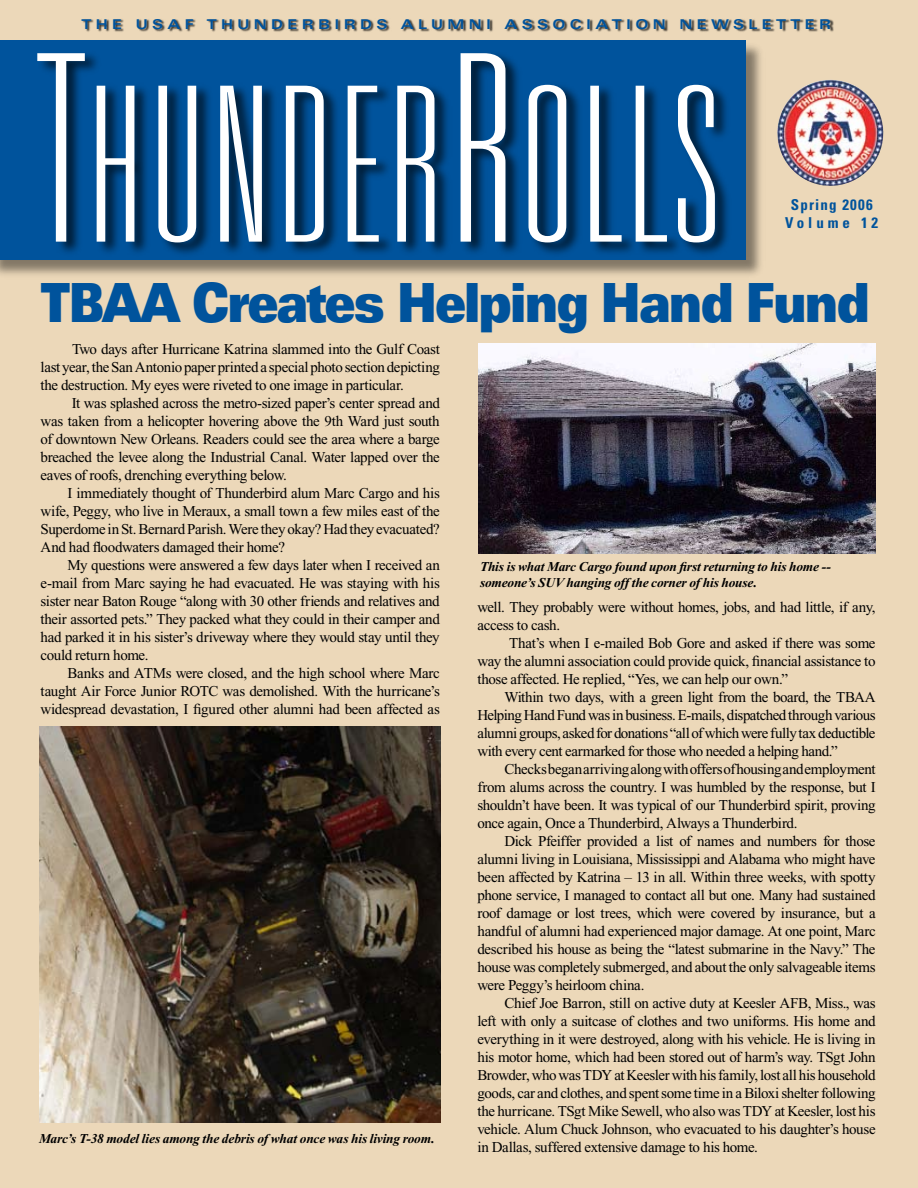
<style>
.page{position:relative;width:918px;height:1188px;background:#ecd8b9}
.page>*{position:absolute;margin:0;border:0;box-sizing:border-box;transform-origin:0 0}
.t1{font:100 ultra-condensed 216px "Univers";letter-spacing:.045em;color:#fff}
.t2{font:900 expanded 54px "Univers";letter-spacing:-.05em;color:#00539c;scale:.68 1}
.t3{font:15px/18px "Times New Roman";letter-spacing:-.025em;color:#000;text-align:justify}
.t4{font:700 condensed 15px/18px "Univers";letter-spacing:.08em;color:#00539c;text-align:center}
.t5{font:italic 700 13.5px/16.2px "Times New Roman";letter-spacing:-.02em;color:#000}
.t6{font:700 expanded 13.5px "Univers";letter-spacing:.32em;color:#00539c}
.s1{font-size:261px}
</style>
<div class="page">
<div style="left:81px;top:18px;width:753px;height:15px;background:#000;opacity:.75"></div>
<div style="left:0;top:41px;width:766px;height:239px;background:#000;opacity:.45"></div>
<div style="left:0;top:40px;width:745px;height:220px;background:#00539c"></div>
<div style="left:36px;top:50px;width:697px;height:209px;background:#000;opacity:.7"></div>
<img style="left:830px;top:80px;width:54px;height:80px">
<img style="left:39px;top:726px;width:402px;height:396px">
<img style="left:478px;top:343px;width:398px;height:211px">
<p class="t6" style="left:81px;top:16px;width:751px">THE USAF THUNDERBIRDS ALUMNI ASSOCIATION NEWSLETTER</p>
<h1 class="t1" style="left:39px;top:55px;width:681px"><span class="s1">T</span>HUNDER<span class="s1">R</span>OLLS</h1>
<p class="t4" style="left:785px;top:196px;width:94px">Spring 2006<br>Volume 12</p>
<h2 class="t2" style="left:41px;top:270px;width:1221px">TBAA Creates Helping Hand Fund</h2>
<p class="t3" style="left:41px;top:340px;width:401px;text-indent:31px">Two days after Hurricane Katrina slammed into the Gulf Coast last year, the San Antonio paper printed a special photo section depicting the destruction. My eyes were riveted to one image in particular.</p>
<p class="t3" style="left:41px;top:394px;width:401px;text-indent:31px">It was splashed across the metro-sized paper’s center spread and was taken from a helicopter hovering above the 9th Ward just south of downtown New Orleans. Readers could see the area where a barge breached the levee along the Industrial Canal. Water lapped over the eaves of roofs, drenching everything below.</p>
<p class="t3" style="left:41px;top:484px;width:401px;text-indent:27px">I immediately thought of Thunderbird alum Marc Cargo and his wife, Peggy, who live in Meraux, a small town a few miles east of the Superdome in St. Bernard Parish. Were they okay? Had they evacuated?<br>And had floodwaters damaged their home?</p>
<p class="t3" style="left:41px;top:556px;width:401px;text-indent:27px">My questions were answered a few days later when I received an e-mail from Marc saying he had evacuated. He was staying with his sister near Baton Rouge “along with 30 other friends and relatives and their assorted pets.” They packed what they could in their camper and had parked it in his sister’s driveway where they would stay until they could return home.</p>
<p class="t3" style="left:41px;top:664px;width:401px;text-indent:27px">Banks and ATMs were closed, and the high school where Marc taught Air Force Junior ROTC was demolished. With the hurricane’s widespread devastation, I figured other alumni had been affected as</p>
<p class="t5" style="left:39px;top:1131px;width:397px">Marc’s T-38 model lies among the debris of what once was his living room.</p>
<p class="t5" style="left:480px;top:558px;width:352px">This is what Marc Cargo found upon first returning to his home -- someone’s SUV hanging off the corner of his house.</p>
<p class="t3" style="left:477px;top:598px;width:400px">well. They probably were without homes, jobs, and had little, if any, access to cash.</p>
<p class="t3" style="left:477px;top:634px;width:400px;text-indent:32px">That’s when I e-mailed Bob Gore and asked if there was some way the alumni association could provide quick, financial assistance to those affected. He replied, “Yes, we can help our own.”</p>
<p class="t3" style="left:477px;top:688px;width:400px;text-indent:27px">Within two days, with a green light from the board, the TBAA Helping Hand Fund was in business. E-mails, dispatched through various alumni groups, asked for donations “all of which were fully tax deductible with every cent earmarked for those who needed a helping hand.”</p>
<p class="t3" style="left:477px;top:760px;width:400px;text-indent:27px">Checks began arriving along with offers of housing and employment from alums across the country. I was humbled by the response, but I shouldn’t have been. It was typical of our Thunderbird spirit, proving once again, Once a Thunderbird, Always a Thunderbird.</p>
<p class="t3" style="left:477px;top:832px;width:400px;text-indent:27px">Dick Pfeiffer provided a list of names and numbers for those alumni living in Louisiana, Mississippi and Alabama who might have been affected by Katrina – 13 in all. Within three weeks, with spotty phone service, I managed to contact all but one. Many had sustained roof damage or lost trees, which were covered by insurance, but a handful of alumni had experienced major damage. At one point, Marc described his house as being the “latest submarine in the Navy.” The house was completely submerged, and about the only salvageable items were Peggy’s heirloom china.</p>
<p class="t3" style="left:477px;top:994px;width:400px;text-indent:27px">Chief Joe Barron, still on active duty at Keesler AFB, Miss., was left with only a suitcase of clothes and two uniforms. His home and everything in it were destroyed, along with his vehicle. He is living in his motor home, which had been stored out of harm’s way. TSgt John Browder, who was TDY at Keesler with his family, lost all his household goods, car and clothes, and spent some time in a Biloxi shelter following the hurricane. TSgt Mike Sewell, who also was TDY at Keesler, lost his vehicle. Alum Chuck Johnson, who evacuated to his daughter’s house in Dallas, suffered extensive damage to his home.</p>
</div>
